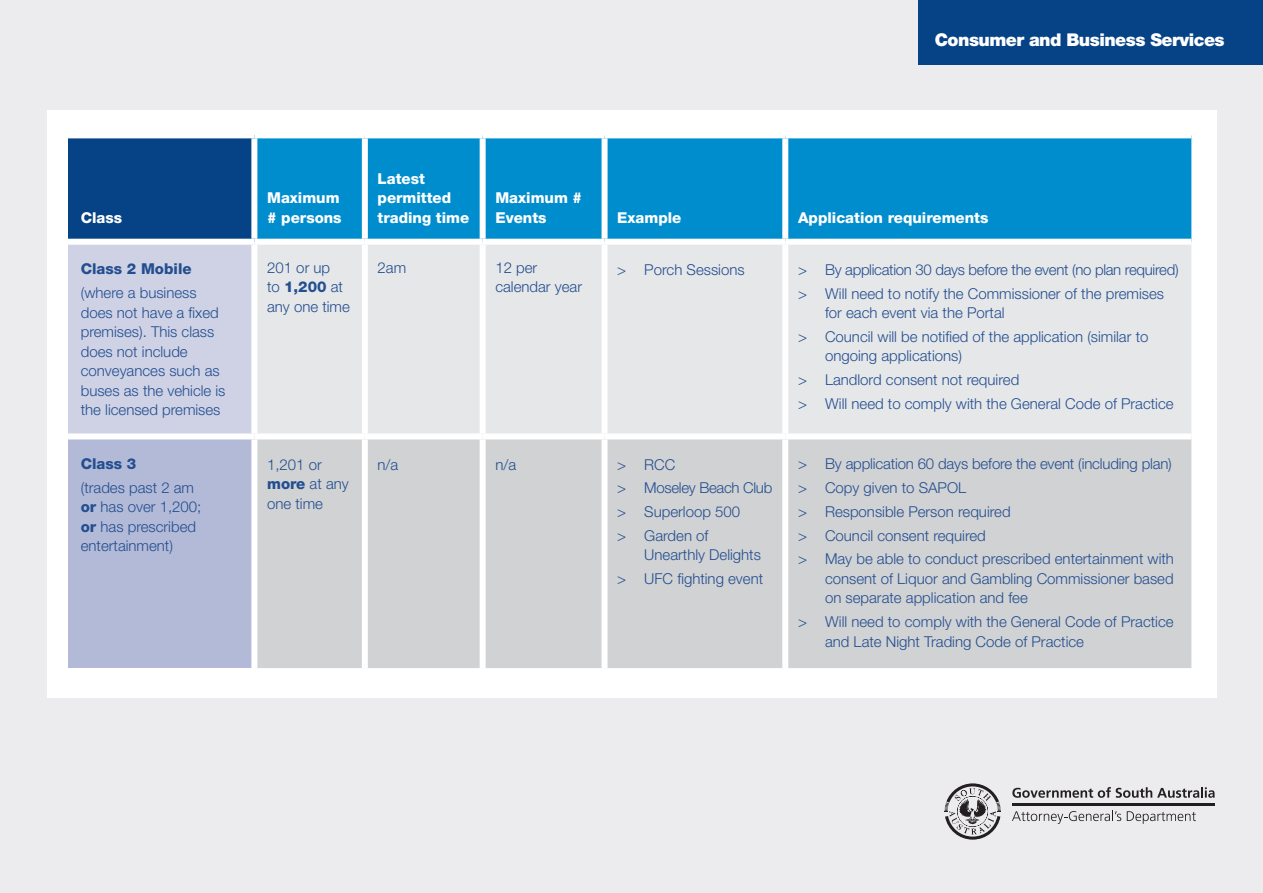
<style>
.page{position:relative;width:1263px;height:893px;background:#ececee}
.page>*{position:absolute;margin:0;border:0;box-sizing:border-box;transform-origin:0 0}
.t1{font:900 17.55px "Helvetica Neue LT Std";letter-spacing:-.03em;color:#fff}
.t2{font:300 15px/19.5px "Helvetica Neue";color:#234e8f}
.t3{font:300 15px/23.7px "Helvetica Neue";letter-spacing:-.02em;color:#234e8f}
.t4{font:800 15px/19.5px "Helvetica Neue";color:#fff}
.t5{font:800 15px "Helvetica Neue";color:#234e8f}
.s1{font-weight:800}
.s2{font-family:"Helvetica Neue LT Std"}
</style>
<div class="page">
<div style="left:47px;top:111px;width:1169px;height:587px;background:#fff"></div>
<svg style="left:1012px;top:810px;width:109px;height:14px"></svg>
<svg style="left:1127px;top:811px;width:69px;height:13px"></svg>
<svg style="left:1012px;top:787px;width:203px;height:11px"></svg>
<hr style="left:1012px;top:804px;width:203px;height:2px;background:#231f20">
<svg style="left:944px;top:783px;width:57px;height:57px"></svg>
<div style="left:68px;top:135px;width:186px;height:107px;background:#054286"></div>
<div style="left:257px;top:138px;width:934px;height:101px;background:#008dce"></div>
<div style="left:68px;top:242px;width:186px;height:194px;background:#cfd2e5"></div>
<div style="left:257px;top:245px;width:934px;height:188px;background:#e6e7e9"></div>
<div style="left:68px;top:436px;width:186px;height:232px;background:#b3bad7"></div>
<div style="left:257px;top:439px;width:934px;height:229px;background:#d1d2d4"></div>
<div style="left:68px;top:132px;width:186px;height:6px;background:#fff"></div>
<div style="left:251px;top:138px;width:6px;height:101px;background:#fff"></div>
<div style="left:362px;top:138px;width:6px;height:101px;background:#fff"></div>
<div style="left:480px;top:138px;width:6px;height:101px;background:#fff"></div>
<div style="left:601px;top:138px;width:6px;height:101px;background:#fff"></div>
<div style="left:782px;top:138px;width:6px;height:101px;background:#fff"></div>
<div style="left:68px;top:239px;width:186px;height:6px;background:#fff"></div>
<div style="left:251px;top:245px;width:6px;height:188px;background:#fff"></div>
<div style="left:362px;top:245px;width:6px;height:188px;background:#fff"></div>
<div style="left:480px;top:245px;width:6px;height:188px;background:#fff"></div>
<div style="left:601px;top:245px;width:6px;height:188px;background:#fff"></div>
<div style="left:782px;top:245px;width:6px;height:188px;background:#fff"></div>
<div style="left:68px;top:433px;width:186px;height:6px;background:#fff"></div>
<div style="left:251px;top:439px;width:6px;height:229px;background:#fff"></div>
<div style="left:362px;top:439px;width:6px;height:229px;background:#fff"></div>
<div style="left:480px;top:439px;width:6px;height:229px;background:#fff"></div>
<div style="left:601px;top:439px;width:6px;height:229px;background:#fff"></div>
<div style="left:782px;top:439px;width:6px;height:229px;background:#fff"></div>
<div style="left:918px;top:0;width:345px;height:64px;background:#054286"></div>
<p class="t1" style="left:935px;top:29px;width:291px">Consumer and Business Services</p>
<p class="t4" style="left:81px;top:207px;width:43px">Class</p>
<p class="t5" style="left:81px;top:260px;width:112px">Class 2 Mobile</p>
<p class="t2" style="left:81px;top:283px;width:146px">(where a business does not have a fixed premises). This class does not include conveyances such as buses as the vehicle is the licensed premises</p>
<p class="t5" style="left:81px;top:455px;width:57px">Class 3</p>
<p class="t2" style="left:81px;top:478px;width:122px">(trades past 2 am <span class="s1">or</span> has over 1,200; <span class="s1">or</span> has prescribed entertainment)</p>
<p class="t4" style="left:267px;top:188px;width:76px">Maximum # persons</p>
<p class="t4" style="left:378px;top:168px;width:93px">Latest permitted trading time</p>
<p class="t4" style="left:495px;top:188px;width:88px">Maximum #<br>Events</p>
<p class="t4" style="left:617px;top:207px;width:66px">Example</p>
<p class="t4" style="left:798px;top:207px;width:192px">Application requirements</p>
<p class="t2" style="left:267px;top:257px;width:84px">201 or up<br>to <span class="s1">1,200</span> at any one time</p>
<p class="t2" style="left:378px;top:257px;width:30px">2am</p>
<p class="t2" style="left:495px;top:257px;width:88px">12 per calendar year</p>
<p class="t2" style="left:617px;top:259px;width:129px"><span class="s2">&gt;</span> Porch Sessions</p>
<p class="t3" style="left:798px;top:257px;width:382px"><span class="s2">&gt;</span> By application 30 days before the event (no plan required) <span class="s2">&gt;</span> Will need to notify the Commissioner of the premises</p>
<p class="t2" style="left:798px;top:300px;width:352px;line-height:23.7px;text-indent:27px">for each event via the Portal<br><span class="s2">&gt;</span> Council will be notified of the application (similar to</p>
<p class="t2" style="left:798px;top:344px;width:377px;line-height:23.7px;text-indent:27px">ongoing applications)<br><span class="s2">&gt;</span> Landlord consent not required<br><span class="s2">&gt;</span> Will need to comply with the General Code of Practice</p>
<p class="t2" style="left:267px;top:454px;width:83px">1,201 or <span class="s1">more</span> at any one time</p>
<p class="t2" style="left:378px;top:454px;width:22px">n/a</p>
<p class="t2" style="left:495px;top:454px;width:22px">n/a</p>
<p class="t2" style="left:617px;top:452px;width:156px;line-height:23.7px"><span class="s2">&gt;</span> RCC<br><span class="s2">&gt;</span> Moseley Beach Club <span class="s2">&gt;</span> Superloop 500<br><span class="s2">&gt;</span> Garden of</p>
<p class="t2" style="left:617px;top:543px;width:147px;line-height:23.7px;text-align:right">Unearthly Delights<br><span class="s2">&gt;</span> UFC fighting event</p>
<p class="t2" style="left:798px;top:452px;width:377px;line-height:23.7px"><span class="s2">&gt;</span> By application 60 days before the event (including plan) <span class="s2">&gt;</span> Copy given to SAPOL<br><span class="s2">&gt;</span> Responsible Person required<br><span class="s2">&gt;</span> Council consent required<br><span class="s2">&gt;</span> May be able to conduct prescribed entertainment with</p>
<p class="t2" style="left:825px;top:569px;width:350px">consent of Liquor and Gambling Commissioner based on separate application and fee</p>
<p class="t2" style="left:825px;top:612px;width:350px;text-indent:-27px"><span class="s2">&gt;</span> Will need to comply with the General Code of Practice and Late Night Trading Code of Practice</p>
</div>
